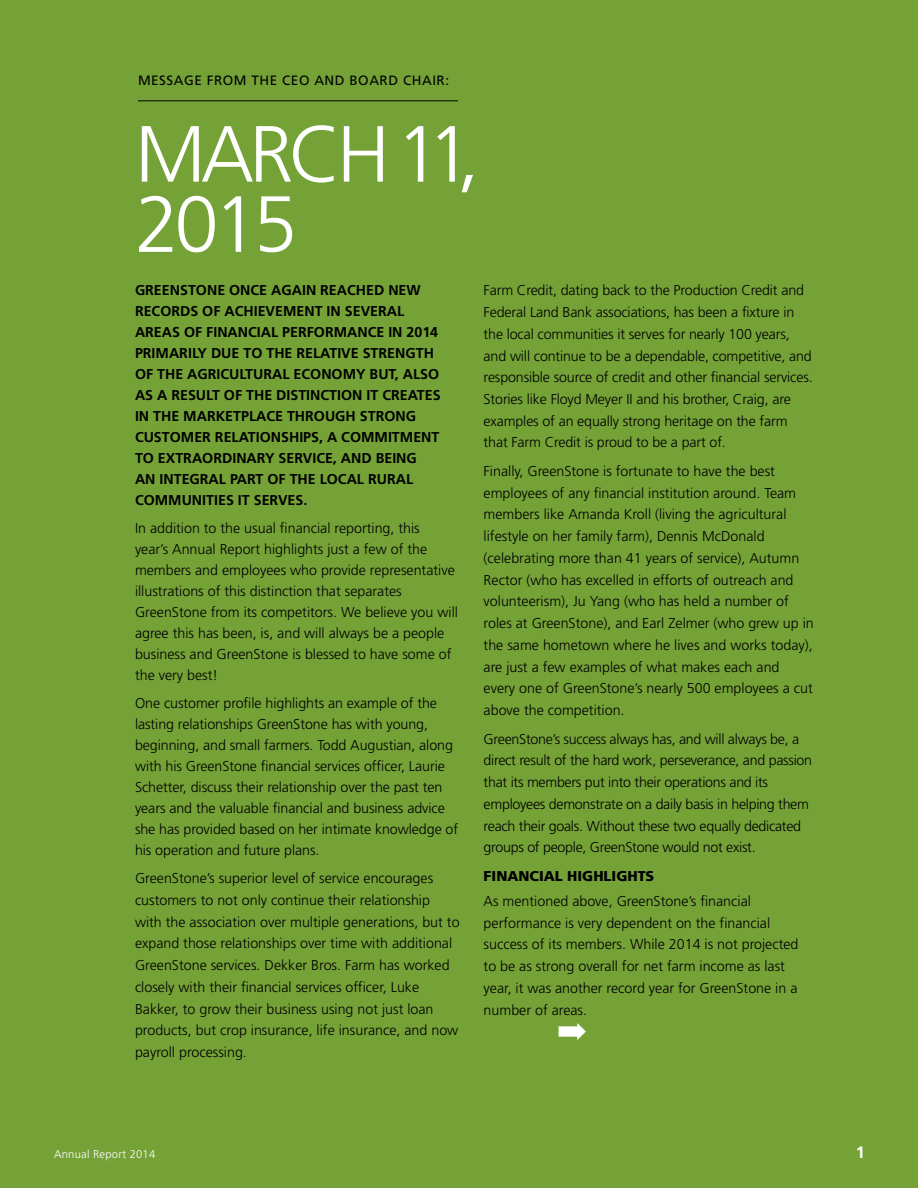
<style>
.page{position:relative;width:918px;height:1188px;background:#75a237}
.page>*{position:absolute;margin:0;border:0;box-sizing:border-box;transform-origin:0 0}
.t1{font:300 79.5px/70.2px "Frutiger";letter-spacing:-.06em;color:#fff}
.t2{font:700 16.5px "Frutiger";color:#fff}
.t3{font:300 14.25px/21.8px "Frutiger";color:#000}
.t4{font:700 14.25px/21px "Frutiger";color:#000}
.t5{font:300 14.25px/21.8px "Frutiger";letter-spacing:-.02em;color:#000}
.t6{font:900 14.25px "Frutiger";color:#000}
.t7{font:13.5px "Frutiger";letter-spacing:.04em;color:#000}
.t8{font:300 11.25px "Frutiger";letter-spacing:.02em;color:#fff}
</style>
<div class="page">
<hr style="left:138px;top:100px;width:320px;height:1px;background:#000">
<svg style="left:559px;top:1023px;width:27px;height:17px"></svg>
<p class="t7" style="left:138px;top:73px;width:313px">MESSAGE FROM THE CEO AND BOARD CHAIR:</p>
<h1 class="t1" style="left:135px;top:119px;width:346px">MARCH 11,<br>2015</h1>
<p class="t4" style="left:135px;top:280px;width:307px">GREENSTONE ONCE AGAIN REACHED NEW RECORDS OF ACHIEVEMENT IN SEVERAL AREAS OF FINANCIAL PERFORMANCE IN 2014<br>PRIMARILY DUE TO THE RELATIVE STRENGTH OF THE AGRICULTURAL ECONOMY BUT, ALSO AS A RESULT OF THE DISTINCTION IT CREATES IN THE MARKETPLACE THROUGH STRONG CUSTOMER RELATIONSHIPS, A COMMITMENT TO EXTRAORDINARY SERVICE, AND BEING AN INTEGRAL PART OF THE LOCAL RURAL COMMUNITIES IT SERVES.</p>
<p class="t3" style="left:135px;top:517px;width:325px;line-height:21px">In addition to the usual financial reporting, this<br>year’s Annual Report highlights just a few of the members and employees who provide representative illustrations of this distinction that separates GreenStone from its competitors. We believe you will agree this has been, is, and will always be a people business and GreenStone is blessed to have some of the very best!</p>
<p class="t3" style="left:135px;top:692px;width:325px;line-height:21px">One customer profile highlights an example of the lasting relationships GreenStone has with young, beginning, and small farmers. Todd Augustian, along with his GreenStone financial services officer, Laurie Schetter, discuss their relationship over the past ten years and the valuable financial and business advice she has provided based on her intimate knowledge of his operation and future plans.</p>
<p class="t3" style="left:135px;top:867px;width:326px">GreenStone’s superior level of service encourages customers to not only continue their relationship with the association over multiple generations, but to expand those relationships over time with additional GreenStone services. Dekker Bros. Farm has worked closely with their financial services officer, Luke Bakker, to grow their business using not just loan products, but crop insurance, life insurance, and now payroll processing.</p>
<p class="t3" style="left:484px;top:279px;width:331px">Farm Credit, dating back to the Production Credit and Federal Land Bank associations, has been a fixture in the local communities it serves for nearly 100 years, and will continue to be a dependable, competitive, and responsible source of credit and other financial services.<br>Stories like Floyd Meyer II and his brother, Craig, are examples of an equally strong heritage on the farm that Farm Credit is proud to be a part of.</p>
<p class="t3" style="left:484px;top:460px;width:332px">Finally, GreenStone is fortunate to have the best employees of any financial institution around. Team members like Amanda Kroll (living the agricultural lifestyle on her family farm), Dennis McDonald (celebrating more than 41 years of service), Autumn Rector (who has excelled in efforts of outreach and volunteerism), Ju Yang (who has held a number of roles at GreenStone), and Earl Zelmer (who grew up in the same hometown where he lives and works today), are just a few examples of what makes each and every one of GreenStone’s nearly 500 employees a cut above the competition.</p>
<p class="t5" style="left:484px;top:728px;width:330px">GreenStone’s success always has, and will always be, a direct result of the hard work, perseverance, and passion that its members put into their operations and its employees demonstrate on a daily basis in helping them reach their goals. Without these two equally dedicated groups of people, GreenStone would not exist.</p>
<p class="t6" style="left:484px;top:867px;width:172px">FINANCIAL HIGHLIGHTS</p>
<p class="t3" style="left:484px;top:890px;width:316px">As mentioned above, GreenStone’s financial performance is very dependent on the financial success of its members. While 2014 is not projected to be as strong overall for net farm income as last year, it was another record year for GreenStone in a number of areas.</p>
<p class="t8" style="left:54px;top:1148px;width:103px">Annual Report 2014</p>
<p class="t2" style="left:856px;top:1143px;width:11px">1</p>
</div>
